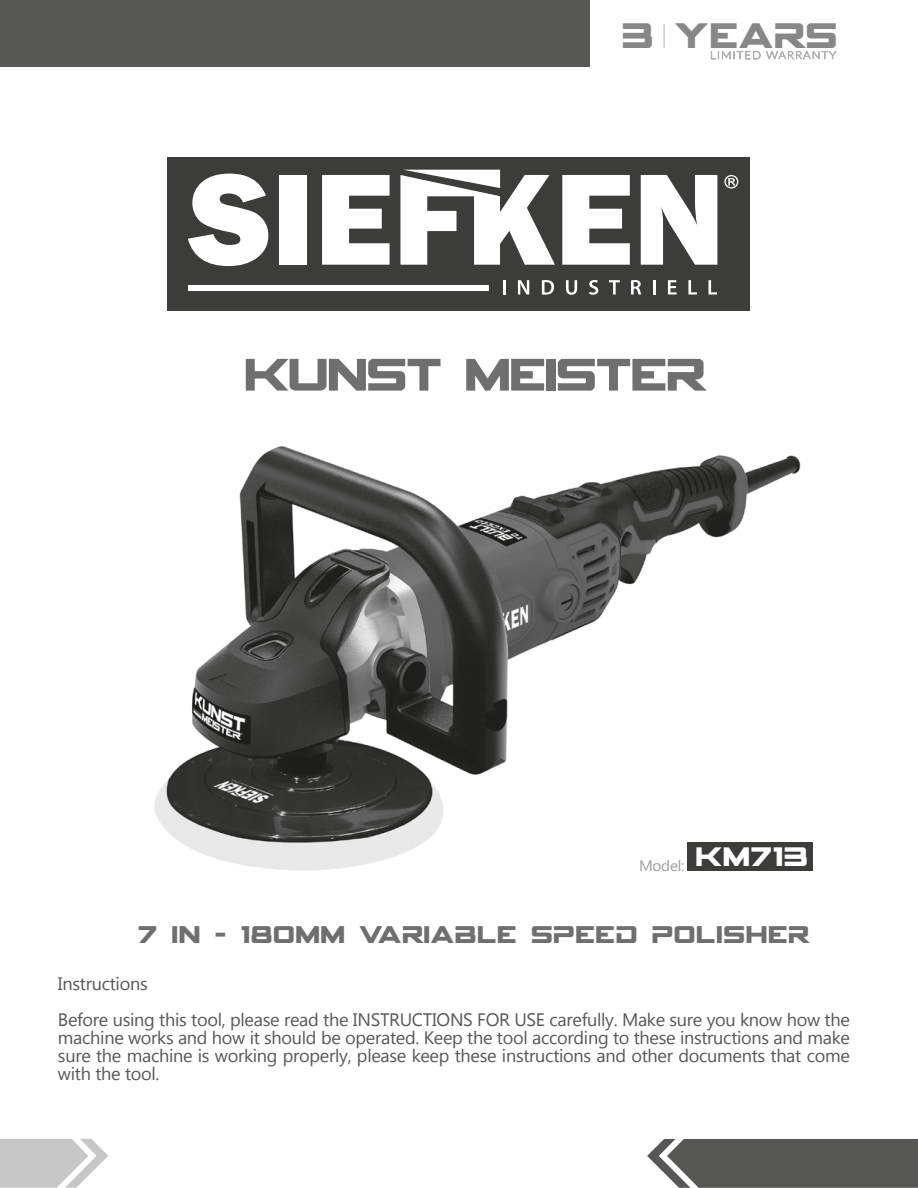
<style>
.page{position:relative;width:918px;height:1188px;background:#fff}
.page>*{position:absolute;margin:0;border:0;box-sizing:border-box;transform-origin:0 0}
.t1{font:50.85px "Spy Agency";letter-spacing:-.05em;color:#706f6f}
.t2{font:39.6px "Spy Agency";color:#878787}
.t3{font:27px "Spy Agency";color:#706f6f}
.t4{font:18px/18px "Microsoft Tai Le";letter-spacing:-.015em;color:#575756}
.t5{font:15.15px "Microsoft Tai Le";letter-spacing:-.015em;color:#9d9d9c}
</style>
<div class="page">
<img style="left:154px;top:446px;width:647px;height:425px">
<svg style="left:711px;top:51px;width:126px;height:9px"></svg>
<svg style="left:664px;top:24px;width:1px;height:24px"></svg>
<div style="left:0;top:0;width:590px;height:66px;background:#575756"></div>
<svg style="left:0;top:1139px;width:108px;height:49px"></svg>
<svg style="left:647px;top:1139px;width:271px;height:49px;background:#646463"></svg>
<div style="left:168px;top:157px;width:582px;height:154px;background:#3c3c3b"></div>
<svg style="left:188px;top:174px;width:80px;height:92px"></svg>
<div style="left:279px;top:175px;width:27px;height:90px;background:#fff"></div>
<svg style="left:322px;top:175px;width:68px;height:90px"></svg>
<svg style="left:562px;top:175px;width:68px;height:90px"></svg>
<svg style="left:641px;top:175px;width:76px;height:90px"></svg>
<svg style="left:400px;top:170px;width:155px;height:95px"></svg>
<svg style="left:503px;top:280px;width:2px;height:15px"></svg>
<svg style="left:518px;top:280px;width:11px;height:15px"></svg>
<svg style="left:542px;top:280px;width:12px;height:15px"></svg>
<svg style="left:566px;top:280px;width:11px;height:15px"></svg>
<svg style="left:589px;top:280px;width:9px;height:15px"></svg>
<svg style="left:609px;top:280px;width:11px;height:15px"></svg>
<svg style="left:631px;top:280px;width:10px;height:15px"></svg>
<svg style="left:653px;top:280px;width:2px;height:15px"></svg>
<svg style="left:668px;top:280px;width:9px;height:15px"></svg>
<svg style="left:688px;top:280px;width:9px;height:15px"></svg>
<svg style="left:708px;top:280px;width:9px;height:15px"></svg>
<div style="left:188px;top:285px;width:301px;height:6px;background:#fff"></div>
<svg style="left:724px;top:175px;width:14px;height:14px"></svg>
<div style="left:688px;top:842px;width:125px;height:29px;background:#3c3c3b"></div>
<h2 class="t2" style="left:621px;top:14px;width:218px">3 YEARS</h2>
<h1 class="t1" style="left:243px;top:348px;width:464px">KUNST MEISTER</h1>
<p class="t5" style="left:639px;top:857px;width:171px">Model: <sup>KM713</sup></p>
<h3 class="t3" style="left:137px;top:920px;width:674px">7 IN - 18OMM VARIABLE SPEED POLISHER</h3>
<p class="t4" style="left:58px;top:966px;width:793px;line-height:36px">Instructions<br>Before using this tool, please read the INSTRUCTIONS FOR USE carefully. Make sure you know how the</p>
<p class="t4" style="left:58px;top:1029px;width:794px;text-align:justify">machine works and how it should be operated. Keep the tool according to these instructions and make sure the machine is working properly, please keep these instructions and other documents that come with the tool.</p>
</div>
